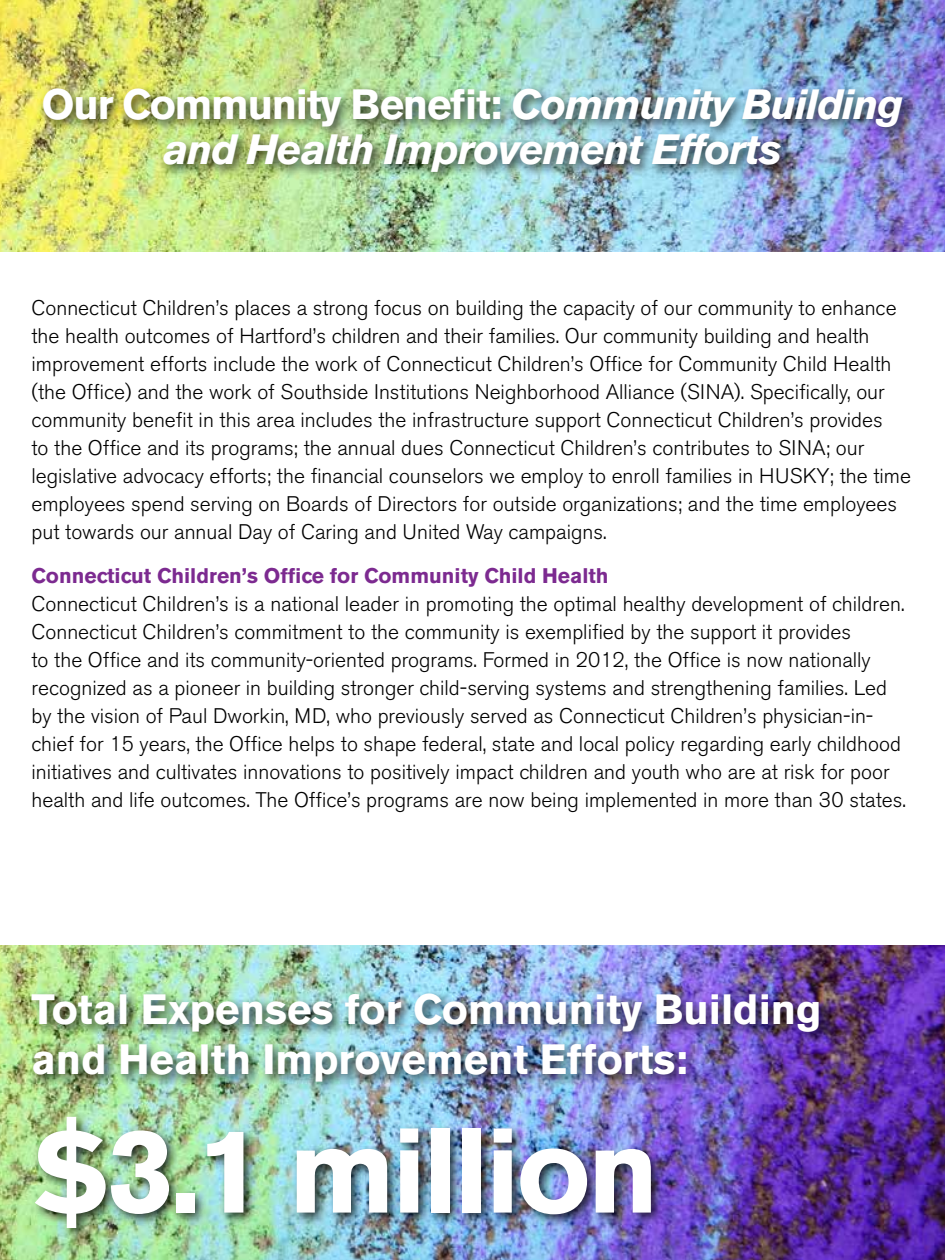
<style>
.page{position:relative;width:945px;height:1260px;background:#fff}
.page>*{position:absolute;margin:0;border:0;box-sizing:border-box;transform-origin:0 0}
.t1{font:700 119px "Akzidenz Grotesk BE";letter-spacing:-.03em;color:#fff}
.t2{font:italic 700 42px/45.5px "Akzidenz Grotesk BE";letter-spacing:-.03em;color:#fff;text-align:center}
.t3{font:700 42px/50.4px "Akzidenz Grotesk BE";color:#fff}
.t4{font:300 21px/28px "Akzidenz Grotesk BE";color:#000}
.t5{font:700 21px "Akzidenz Grotesk BE";color:#7c2a90}
.s1{font-style:normal}
</style>
<div class="page">
<img style="left:0;top:0;width:945px;height:252px">
<img style="left:0;top:945px;width:945px;height:315px">
<div style="left:27px;top:989px;width:806px;height:253px;background:#000;opacity:.75"></div>
<div style="left:38px;top:83px;width:878px;height:103px;background:#000;opacity:.75"></div>
<h2 class="t2" style="left:42px;top:82px;width:863px"><span class="s1">Our Community Benefit:</span> Community Building and Health Improvement Efforts</h2>
<p class="t4" style="left:32px;top:294px;width:881px">Connecticut Children’s places a strong focus on building the capacity of our community to enhance the health outcomes of Hartford’s children and their families. Our community building and health improvement efforts include the work of Connecticut Children’s Office for Community Child Health (the Office) and the work of Southside Institutions Neighborhood Alliance (SINA). Specifically, our community benefit in this area includes the infrastructure support Connecticut Children’s provides<br>to the Office and its programs; the annual dues Connecticut Children’s contributes to SINA; our legislative advocacy efforts; the financial counselors we employ to enroll families in HUSKY; the time employees spend serving on Boards of Directors for outside organizations; and the time employees put towards our annual Day of Caring and United Way campaigns.</p>
<p class="t5" style="left:32px;top:563px;width:579px">Connecticut Children’s Office for Community Child Health</p>
<p class="t4" style="left:32px;top:590px;width:876px">Connecticut Children’s is a national leader in promoting the optimal healthy development of children.<br>Connecticut Children’s commitment to the community is exemplified by the support it provides<br>to the Office and its community-oriented programs. Formed in 2012, the Office is now nationally recognized as a pioneer in building stronger child-serving systems and strengthening families. Led by the vision of Paul Dworkin, MD, who previously served as Connecticut Children’s physician-in&shy;chief for 15 years, the Office helps to shape federal, state and local policy regarding early childhood initiatives and cultivates innovations to positively impact children and youth who are at risk for poor health and life outcomes. The Office’s programs are now being implemented in more than 30 states.</p>
<h2 class="t3" style="left:32px;top:985px;width:792px">Total Expenses for Community Building and Health Improvement Efforts:</h2>
<h1 class="t1" style="left:32px;top:1102px;width:629px">$3.1 million</h1>
</div>
